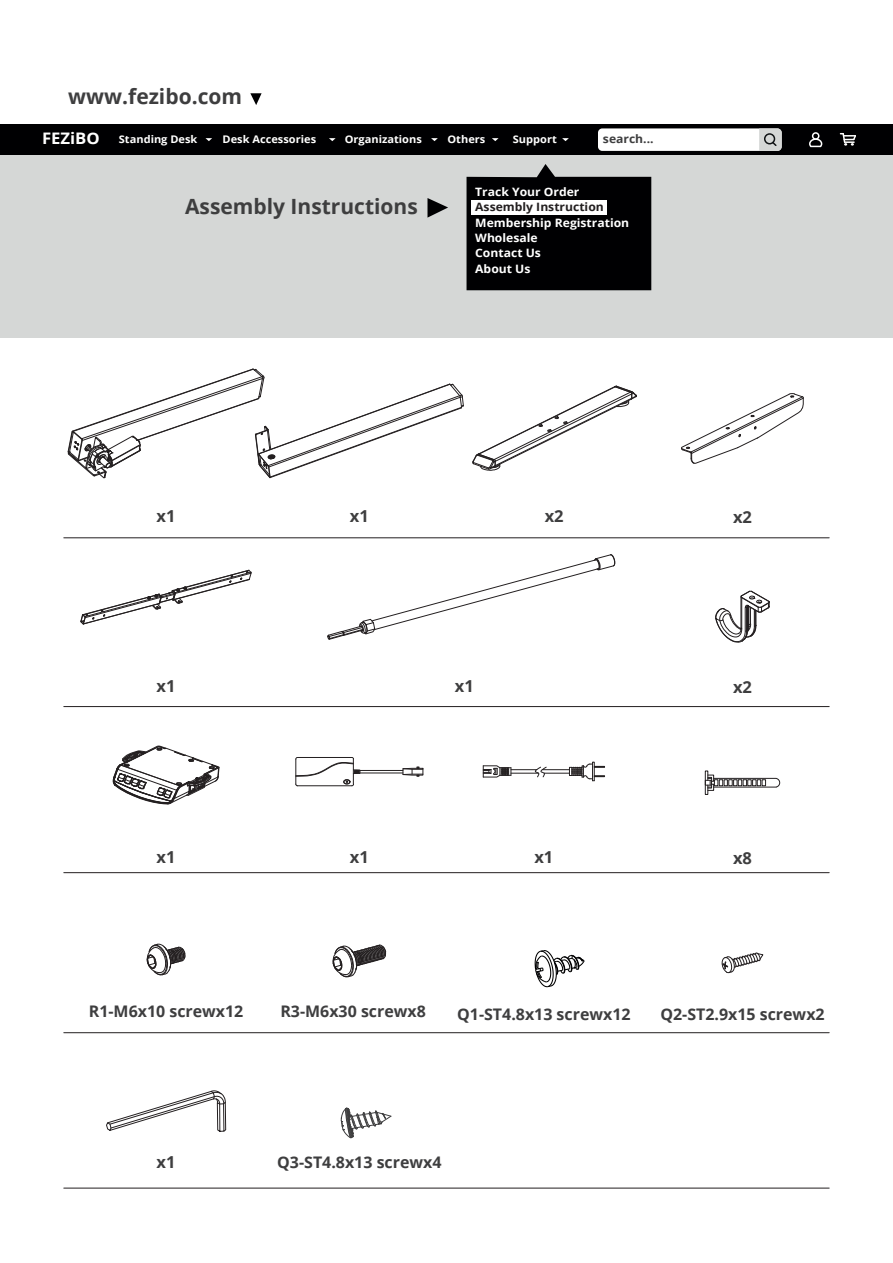
<style>
.page{position:relative;width:893px;height:1263px;background:#fff}
.page>*{position:absolute;margin:0;border:0;box-sizing:border-box;transform-origin:0 0}
.t1{font:700 21px "Open Sans";color:#3e3e3f}
.t2{font:700 16.5px "Open Sans";color:#3e3e3f}
.t3{font:700 15.9px "Open Sans";color:#3e3e3f}
.t4{font:700 11.55px/15.3px "Open Sans";color:#fff;scale:1.05 1}
.t5{font:700 11.55px "Open Sans";color:#231f20;scale:1.05 1}
.t6{font:700 11.55px "Open Sans";color:#3e3e3f;scale:1.05 1}
.t7{font:700 10.5px "Open Sans";color:#fff;scale:1.05 1}
.s1{font-size:15.9px}
</style>
<div class="page">
<div style="left:592px;top:762px;width:3px;height:19px;border:1px solid #231f20"></div>
<svg style="left:483px;top:763px;width:122px;height:18px"></svg>
<svg style="left:295px;top:757px;width:65px;height:29px"></svg>
<hr style="left:360px;top:770px;width:43px;height:1px;background:#231f20">
<hr style="left:360px;top:773px;width:43px;height:1px;background:#231f20">
<svg style="left:402px;top:767px;width:22px;height:9px"></svg>
<svg style="left:681px;top:393px;width:123px;height:71px"></svg>
<hr style="left:64px;top:706px;width:765px;height:1px;background:#231f20">
<hr style="left:64px;top:872px;width:765px;height:1px;background:#231f20">
<hr style="left:64px;top:537px;width:765px;height:1px;background:#231f20">
<hr style="left:64px;top:1032px;width:765px;height:1px;background:#231f20">
<hr style="left:64px;top:1188px;width:765px;height:1px;background:#231f20">
<hr style="left:714px;top:778px;width:62px;height:1px;background:#231f20">
<hr style="left:714px;top:787px;width:62px;height:1px;background:#231f20">
<svg style="left:776px;top:778px;width:4px;height:10px"></svg>
<svg style="left:705px;top:770px;width:61px;height:25px"></svg>
<svg style="left:721px;top:952px;width:43px;height:21px"></svg>
<svg style="left:332px;top:944px;width:54px;height:33px"></svg>
<svg style="left:146px;top:943px;width:40px;height:32px"></svg>
<svg style="left:106px;top:1090px;width:120px;height:42px"></svg>
<svg style="left:327px;top:554px;width:289px;height:86px"></svg>
<svg style="left:472px;top:385px;width:165px;height:86px"></svg>
<svg style="left:715px;top:590px;width:55px;height:53px"></svg>
<svg style="left:80px;top:569px;width:172px;height:56px"></svg>
<svg style="left:67px;top:368px;width:397px;height:111px"></svg>
<svg style="left:113px;top:745px;width:107px;height:60px"></svg>
<div style="left:0;top:124px;width:893px;height:214px;background:#d5d7d6"></div>
<div style="left:0;top:124px;width:893px;height:31px;background:#000002"></div>
<div style="left:598px;top:128px;width:184px;height:23px;background:#fff;border-radius:4px"></div>
<svg style="left:205px;top:138px;width:7px;height:3px"></svg>
<svg style="left:329px;top:138px;width:7px;height:3px"></svg>
<svg style="left:431px;top:138px;width:7px;height:3px"></svg>
<svg style="left:492px;top:138px;width:7px;height:3px"></svg>
<svg style="left:562px;top:138px;width:7px;height:3px"></svg>
<svg style="left:466px;top:164px;width:185px;height:126px;background:#19191b"></svg>
<div style="left:471px;top:200px;width:136px;height:15px;background:#fff"></div>
<svg style="left:427px;top:198px;width:21px;height:20px"></svg>
<svg style="left:250px;top:93px;width:12px;height:12px"></svg>
<div style="left:812px;top:132px;width:7px;height:8px;border:2px solid #fff;border-radius:50%"></div>
<svg style="left:809px;top:138px;width:14px;height:10px"></svg>
<svg style="left:840px;top:133px;width:16px;height:13px"></svg>
<svg style="left:759px;top:128px;width:23px;height:23px"></svg>
<svg style="left:341px;top:1107px;width:51px;height:31px"></svg>
<svg style="left:534px;top:950px;width:51px;height:38px"></svg>
<h1 class="t1" style="left:68px;top:82px;width:175px">www.fezibo.com</h1>
<p class="t7" style="left:42px;top:132px;width:150px"><span class="s1">FEZiBO</span> Standing Desk</p>
<p class="t7" style="left:223px;top:132px;width:91px">Desk Accessories</p>
<p class="t7" style="left:345px;top:132px;width:75px">Organizations</p>
<p class="t7" style="left:447px;top:132px;width:38px">Others</p>
<p class="t7" style="left:513px;top:132px;width:43px">Support</p>
<p class="t6" style="left:603px;top:131px;width:50px">search...</p>
<h1 class="t1" style="left:185px;top:191px;width:234px">Assembly Instructions</h1>
<p class="t4" style="left:475px;top:184px;width:101px">Track Your Order</p>
<p class="t5" style="left:475px;top:199px;width:124px">Assembly Instruction</p>
<p class="t4" style="left:475px;top:214px;width:148px">Membership Registration<br>Wholesale<br>Contact Us<br>About Us</p>
<p class="t2" style="left:157px;top:504px;width:20px">x1</p>
<p class="t2" style="left:350px;top:504px;width:20px">x1</p>
<p class="t2" style="left:545px;top:504px;width:20px">x2</p>
<p class="t2" style="left:733px;top:505px;width:20px">x2</p>
<p class="t2" style="left:157px;top:674px;width:20px">x1</p>
<p class="t2" style="left:455px;top:674px;width:20px">x1</p>
<p class="t2" style="left:733px;top:675px;width:20px">x2</p>
<p class="t2" style="left:157px;top:845px;width:20px">x1</p>
<p class="t2" style="left:350px;top:845px;width:20px">x1</p>
<p class="t2" style="left:534px;top:845px;width:20px">x1</p>
<p class="t2" style="left:733px;top:846px;width:20px">x8</p>
<p class="t3" style="left:89px;top:1000px;width:156px">R1-M6x10 screwx12</p>
<p class="t3" style="left:280px;top:1000px;width:147px">R3-M6x30 screwx8</p>
<p class="t3" style="left:457px;top:1003px;width:175px">Q1-ST4.8x13 screwx12</p>
<p class="t3" style="left:660px;top:1002px;width:166px">Q2-ST2.9x15 screwx2</p>
<p class="t2" style="left:157px;top:1150px;width:20px">x1</p>
<p class="t3" style="left:277px;top:1150px;width:166px">Q3-ST4.8x13 screwx4</p>
</div>
